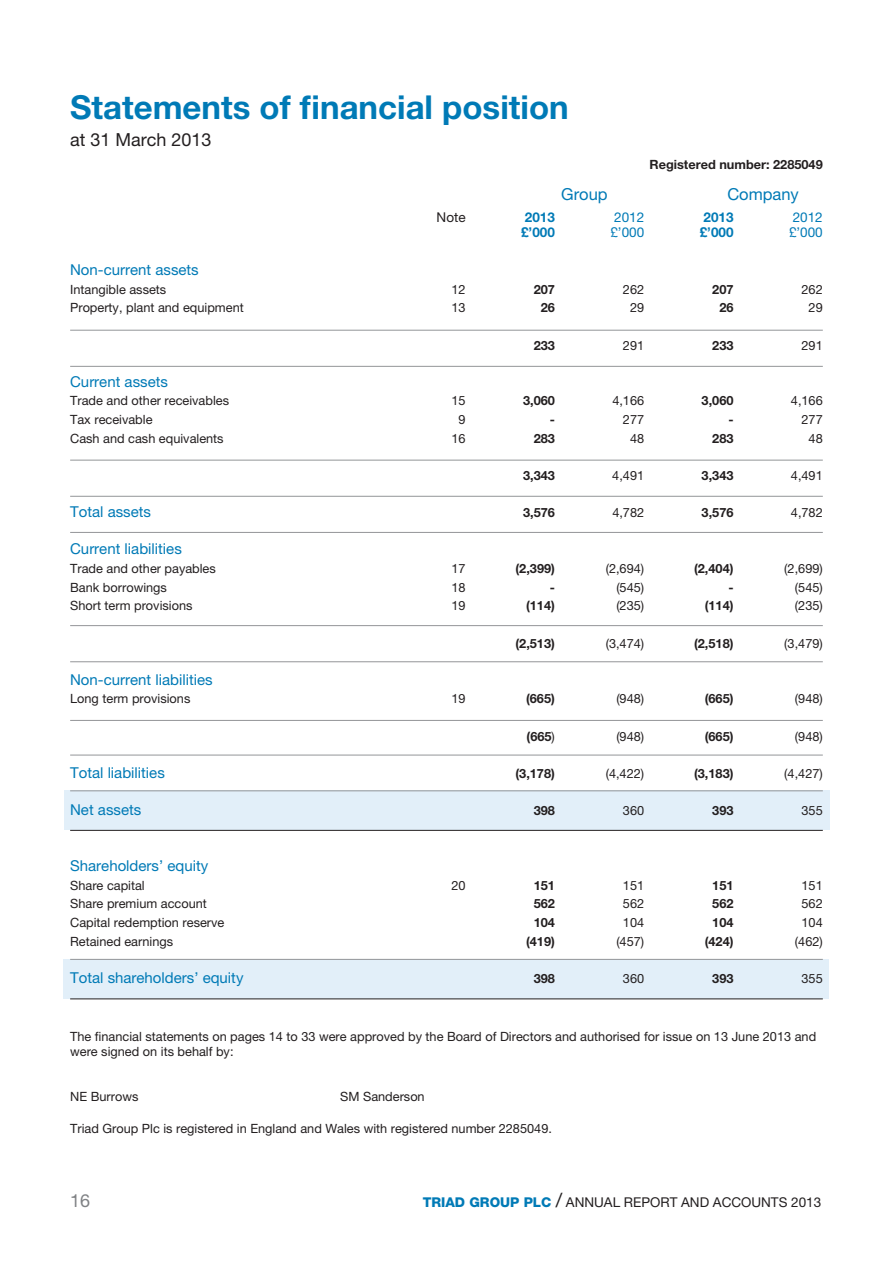
<style>
.page{position:relative;width:893px;height:1263px;background:#fff}
.page>*{position:absolute;margin:0;border:0;box-sizing:border-box;transform-origin:0 0}
.t1{font:700 33px "Helvetica Neue LT Pro";color:#007ab6}
.t2{font:18px "Helvetica Neue LT Pro";color:#231f20}
.t3{font:18px "Helvetica Neue LT Pro";color:#808285}
.t4{font:16.5px "Helvetica Neue LT Pro";color:#007ab6}
.t5{font:15px "Helvetica Neue LT Pro";color:#007ab6}
.t6{font:13.5px "Helvetica Neue LT Pro";color:#231f20}
.t7{font:700 13.5px "Helvetica Neue LT Pro";color:#007ab6}
.t8{font:13.5px "Helvetica Neue LT Pro";color:#007ab6}
.t9{font:12.75px/14.2px "Helvetica Neue LT Pro";color:#231f20}
.t10{font:700 12.75px "Helvetica Neue LT Pro";color:#231f20}
.t11{font:700 12.75px "Helvetica Neue";color:#231f20}
.s1{font-weight:400}
.s2{font-weight:800;color:#007ab6}
.s3{font-size:19.5px}
</style>
<div class="page">
<div style="left:64px;top:790px;width:765px;height:40px;background:#e2eff9"></div>
<div style="left:64px;top:959px;width:765px;height:40px;background:#e2eff9"></div>
<hr style="left:70px;top:330px;width:753px;height:1px;background:#939598">
<hr style="left:70px;top:366px;width:753px;height:1px;background:#939598">
<hr style="left:70px;top:460px;width:753px;height:1px;background:#939598">
<hr style="left:70px;top:496px;width:753px;height:1px;background:#939598">
<hr style="left:70px;top:532px;width:753px;height:1px;background:#939598">
<hr style="left:70px;top:625px;width:753px;height:1px;background:#939598">
<hr style="left:70px;top:661px;width:753px;height:1px;background:#939598">
<hr style="left:70px;top:720px;width:753px;height:1px;background:#939598">
<hr style="left:70px;top:755px;width:753px;height:1px;background:#939598">
<hr style="left:70px;top:959px;width:753px;height:1px;background:#939598">
<hr style="left:70px;top:998px;width:753px;height:1px;background:#231f20">
<hr style="left:70px;top:790px;width:753px;height:1px;background:#939598">
<hr style="left:70px;top:830px;width:753px;height:1px;background:#231f20">
<h1 class="t1" style="left:70px;top:96px;width:500px">Statements of financial position</h1>
<h2 class="t2" style="left:70px;top:133px;width:143px">at 31 March 2013</h2>
<p class="t10" style="left:649px;top:160px;width:175px">Registered number: 2285049</p>
<p class="t4" style="left:561px;top:188px;width:48px">Group</p>
<p class="t4" style="left:727px;top:188px;width:73px">Company</p>
<p class="t6" style="left:437px;top:213px;width:30px">Note</p>
<p class="t7" style="left:525px;top:213px;width:32px">2013</p>
<p class="t8" style="left:614px;top:213px;width:32px">2012</p>
<p class="t7" style="left:703px;top:213px;width:32px">2013</p>
<p class="t8" style="left:793px;top:213px;width:32px">2012</p>
<p class="t7" style="left:521px;top:228px;width:35px">£’000</p>
<p class="t8" style="left:610px;top:228px;width:35px">£’000</p>
<p class="t7" style="left:700px;top:228px;width:35px">£’000</p>
<p class="t8" style="left:789px;top:228px;width:35px">£’000</p>
<p class="t5" style="left:70px;top:264px;width:130px">Non-current assets</p>
<p class="t9" style="left:70px;top:283px;width:98px">Intangible assets</p>
<p class="t9" style="left:451px;top:283px;width:16px">12</p>
<p class="t10" style="left:534px;top:285px;width:23px">207</p>
<p class="t9" style="left:623px;top:283px;width:23px">262</p>
<p class="t10" style="left:712px;top:285px;width:23px">207</p>
<p class="t9" style="left:801px;top:283px;width:23px">262</p>
<p class="t9" style="left:70px;top:302px;width:175px">Property, plant and equipment</p>
<p class="t9" style="left:451px;top:302px;width:16px">13</p>
<p class="t10" style="left:541px;top:303px;width:16px">26</p>
<p class="t9" style="left:630px;top:302px;width:16px">29</p>
<p class="t10" style="left:719px;top:303px;width:16px">26</p>
<p class="t9" style="left:809px;top:302px;width:16px">29</p>
<p class="t10" style="left:534px;top:340px;width:23px">233</p>
<p class="t9" style="left:623px;top:339px;width:23px">291</p>
<p class="t10" style="left:712px;top:340px;width:23px">233</p>
<p class="t9" style="left:801px;top:339px;width:23px">291</p>
<p class="t5" style="left:70px;top:376px;width:99px">Current assets</p>
<p class="t9" style="left:70px;top:395px;width:160px">Trade and other receivables</p>
<p class="t9" style="left:451px;top:395px;width:16px">15</p>
<p class="t10" style="left:523px;top:396px;width:33px">3,060</p>
<p class="t9" style="left:612px;top:395px;width:33px">4,166</p>
<p class="t10" style="left:702px;top:396px;width:33px">3,060</p>
<p class="t9" style="left:791px;top:395px;width:33px">4,166</p>
<p class="t9" style="left:70px;top:414px;width:84px">Tax receivable</p>
<p class="t9" style="left:459px;top:414px;width:9px">9</p>
<p class="t10" style="left:550px;top:415px;width:7px">-</p>
<p class="t9" style="left:623px;top:414px;width:23px">277</p>
<p class="t10" style="left:728px;top:415px;width:7px">-</p>
<p class="t9" style="left:801px;top:414px;width:23px">277</p>
<p class="t9" style="left:70px;top:432px;width:155px">Cash and cash equivalents</p>
<p class="t9" style="left:451px;top:432px;width:16px">16</p>
<p class="t10" style="left:534px;top:434px;width:23px">283</p>
<p class="t9" style="left:630px;top:432px;width:16px">48</p>
<p class="t10" style="left:712px;top:434px;width:23px">283</p>
<p class="t9" style="left:809px;top:432px;width:16px">48</p>
<p class="t10" style="left:523px;top:471px;width:33px">3,343</p>
<p class="t9" style="left:612px;top:469px;width:33px">4,491</p>
<p class="t10" style="left:702px;top:471px;width:33px">3,343</p>
<p class="t9" style="left:791px;top:469px;width:33px">4,491</p>
<p class="t5" style="left:70px;top:506px;width:82px">Total assets</p>
<p class="t10" style="left:523px;top:508px;width:33px">3,576</p>
<p class="t9" style="left:612px;top:507px;width:33px">4,782</p>
<p class="t10" style="left:702px;top:508px;width:33px">3,576</p>
<p class="t9" style="left:791px;top:507px;width:33px">4,782</p>
<p class="t5" style="left:70px;top:544px;width:113px">Current liabilities</p>
<p class="t9" style="left:70px;top:563px;width:147px">Trade and other payables</p>
<p class="t9" style="left:451px;top:563px;width:16px">17</p>
<p class="t11" style="left:515px;top:564px;width:41px">(2,399)</p>
<p class="t9" style="left:606px;top:563px;width:40px">(2,694)</p>
<p class="t10" style="left:694px;top:564px;width:41px">(2,404)</p>
<p class="t9" style="left:784px;top:563px;width:40px">(2,699)</p>
<p class="t9" style="left:70px;top:581px;width:98px">Bank borrowings</p>
<p class="t9" style="left:451px;top:581px;width:16px">18</p>
<p class="t10" style="left:550px;top:583px;width:7px">-</p>
<p class="t9" style="left:616px;top:581px;width:29px">(545)</p>
<p class="t10" style="left:728px;top:583px;width:7px">-</p>
<p class="t9" style="left:795px;top:581px;width:29px">(545)</p>
<p class="t9" style="left:70px;top:600px;width:124px">Short term provisions</p>
<p class="t9" style="left:451px;top:600px;width:16px">19</p>
<p class="t10" style="left:526px;top:601px;width:30px">(114)</p>
<p class="t9" style="left:616px;top:600px;width:29px">(235)</p>
<p class="t10" style="left:705px;top:601px;width:30px">(114)</p>
<p class="t9" style="left:795px;top:600px;width:29px">(235)</p>
<p class="t10" style="left:515px;top:638px;width:41px">(2,513)</p>
<p class="t9" style="left:606px;top:637px;width:40px">(3,474)</p>
<p class="t10" style="left:694px;top:638px;width:41px">(2,518)</p>
<p class="t9" style="left:784px;top:637px;width:40px">(3,479)</p>
<p class="t5" style="left:70px;top:674px;width:144px">Non-current liabilities</p>
<p class="t9" style="left:70px;top:693px;width:122px">Long term provisions</p>
<p class="t9" style="left:451px;top:693px;width:16px">19</p>
<p class="t10" style="left:526px;top:694px;width:30px">(665)</p>
<p class="t9" style="left:616px;top:693px;width:29px">(948)</p>
<p class="t10" style="left:705px;top:694px;width:30px">(665)</p>
<p class="t9" style="left:795px;top:693px;width:29px">(948)</p>
<p class="t10" style="left:527px;top:732px;width:30px">(665<span class="s1">)</span></p>
<p class="t9" style="left:616px;top:730px;width:29px">(948)</p>
<p class="t10" style="left:705px;top:732px;width:30px">(665)</p>
<p class="t9" style="left:795px;top:730px;width:29px">(948)</p>
<p class="t5" style="left:70px;top:767px;width:96px">Total liabilities</p>
<p class="t10" style="left:515px;top:769px;width:41px">(3,178)</p>
<p class="t9" style="left:606px;top:767px;width:40px">(4,422)</p>
<p class="t10" style="left:694px;top:769px;width:41px">(3,183)</p>
<p class="t9" style="left:784px;top:767px;width:40px">(4,427)</p>
<p class="t5" style="left:70px;top:804px;width:73px">Net assets</p>
<p class="t10" style="left:534px;top:806px;width:23px">398</p>
<p class="t9" style="left:623px;top:805px;width:23px">360</p>
<p class="t10" style="left:712px;top:806px;width:23px">393</p>
<p class="t9" style="left:801px;top:805px;width:23px">355</p>
<p class="t5" style="left:70px;top:860px;width:140px">Shareholders’ equity</p>
<p class="t9" style="left:70px;top:879px;width:76px">Share capital</p>
<p class="t9" style="left:451px;top:879px;width:16px">20</p>
<p class="t10" style="left:534px;top:881px;width:23px">151</p>
<p class="t9" style="left:623px;top:879px;width:23px">151</p>
<p class="t10" style="left:712px;top:881px;width:23px">151</p>
<p class="t9" style="left:801px;top:879px;width:23px">151</p>
<p class="t9" style="left:70px;top:898px;width:138px">Share premium account</p>
<p class="t10" style="left:534px;top:899px;width:23px">562</p>
<p class="t9" style="left:623px;top:898px;width:23px">562</p>
<p class="t10" style="left:712px;top:899px;width:23px">562</p>
<p class="t9" style="left:801px;top:898px;width:23px">562</p>
<p class="t9" style="left:70px;top:916px;width:156px">Capital redemption reserve</p>
<p class="t10" style="left:534px;top:918px;width:23px">104</p>
<p class="t9" style="left:623px;top:916px;width:23px">104</p>
<p class="t10" style="left:712px;top:918px;width:23px">104</p>
<p class="t9" style="left:801px;top:916px;width:23px">104</p>
<p class="t9" style="left:70px;top:935px;width:104px">Retained earnings</p>
<p class="t10" style="left:526px;top:936px;width:30px">(419)</p>
<p class="t9" style="left:616px;top:935px;width:29px">(457)</p>
<p class="t10" style="left:705px;top:936px;width:30px">(424)</p>
<p class="t9" style="left:795px;top:935px;width:29px">(462)</p>
<p class="t5" style="left:70px;top:972px;width:175px">Total shareholders’ equity</p>
<p class="t10" style="left:534px;top:974px;width:23px">398</p>
<p class="t9" style="left:623px;top:972px;width:23px">360</p>
<p class="t10" style="left:712px;top:974px;width:23px">393</p>
<p class="t9" style="left:801px;top:972px;width:23px">355</p>
<p class="t9" style="left:70px;top:1031px;width:748px">The financial statements on pages 14 to 33 were approved by the Board of Directors and authorised for issue on 13 June 2013 and were signed on its behalf by:</p>
<p class="t9" style="left:70px;top:1091px;width:70px">NE Burrows</p>
<p class="t9" style="left:340px;top:1091px;width:86px">SM Sanderson</p>
<p class="t9" style="left:70px;top:1122px;width:483px">Triad Group Plc is registered in England and Wales with registered number 2285049.</p>
<h2 class="t3" style="left:70px;top:1194px;width:22px">16</h2>
<p class="t6" style="left:423px;top:1197px;width:400px"><span class="s2">TRIAD GROUP PLC</span> <span class="s3">/</span> ANNUAL REPORT AND ACCOUNTS 2013</p>
</div>
